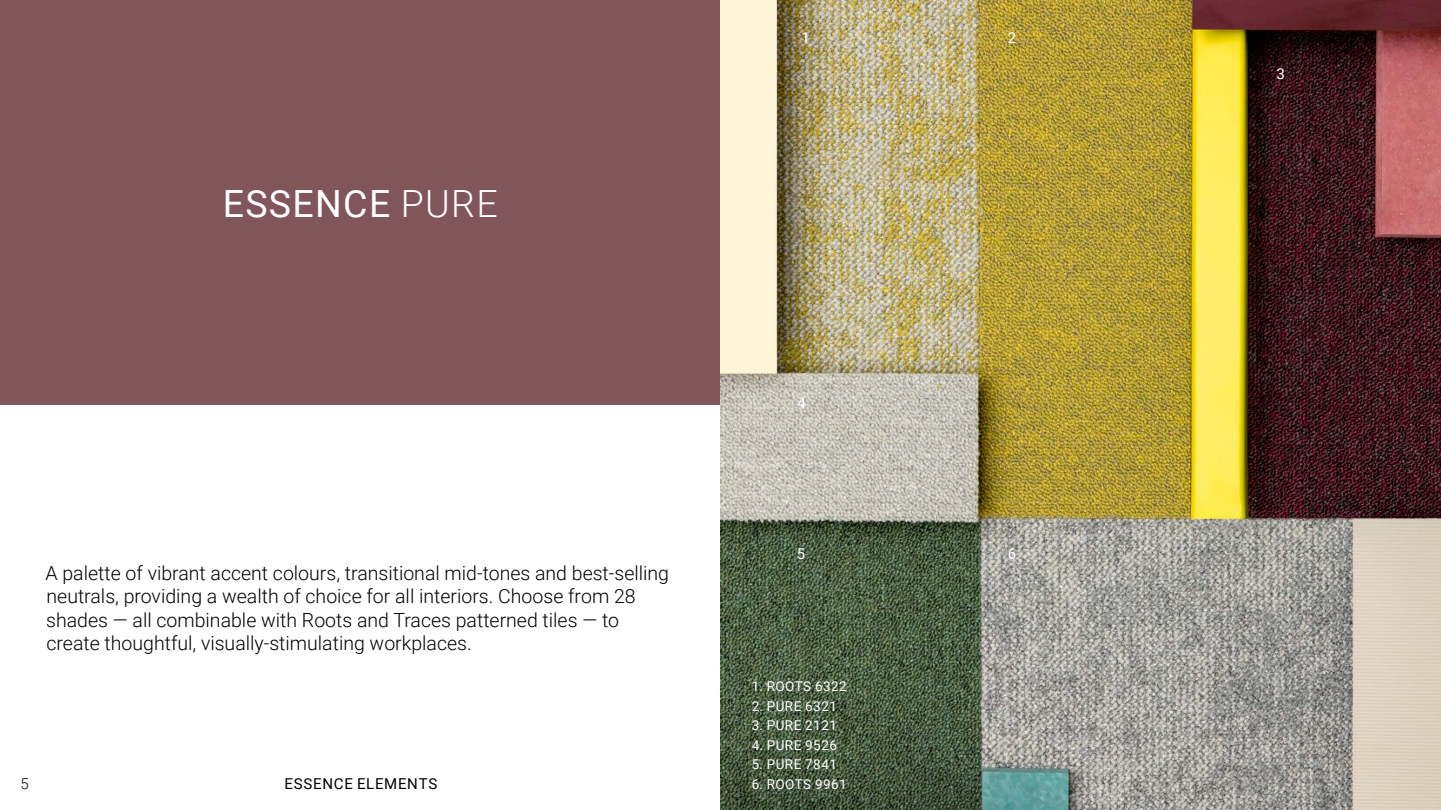
<style>
.page{position:relative;width:1441px;height:810px;background:#fff}
.page>*{position:absolute;margin:0;border:0;box-sizing:border-box;transform-origin:0 0}
.t1{font:37.5px "Roboto";letter-spacing:.035em;color:#fff}
.t2{font:300 19.5px/23.4px "Roboto";color:#000}
.t3{font:15px "Roboto";letter-spacing:.045em;color:#000}
.t4{font:15px "Roboto";color:#fff}
.t5{font:300 15px "Roboto";color:#000}
.t6{font:13.5px "Roboto";letter-spacing:.035em;color:#fff}
.s1{font-weight:300}
</style>
<div class="page">
<div style="left:0;top:0;width:720px;height:405px;background:#81565b"></div>
<img style="left:720px;top:0;width:720px;height:810px">
<h1 class="t1" style="left:223px;top:177px;width:276px">ESSENCE <span class="s1">PURE</span></h1>
<p class="t2" style="left:45px;top:560px;width:625px">A palette of vibrant accent colours, transitional mid-tones and best-selling neutrals, providing a wealth of choice for all interiors. Choose from 28 shades — all combinable with Roots and Traces patterned tiles — to create thoughtful, visually-stimulating workplaces.</p>
<p class="t5" style="left:21px;top:773px;width:10px">5</p>
<p class="t3" style="left:284px;top:773px;width:154px">ESSENCE ELEMENTS</p>
<p class="t4" style="left:801px;top:27px;width:10px">1</p>
<p class="t4" style="left:1007px;top:27px;width:10px">2</p>
<p class="t4" style="left:797px;top:392px;width:10px">4</p>
<p class="t4" style="left:796px;top:543px;width:10px">5</p>
<p class="t4" style="left:1007px;top:543px;width:10px">6</p>
<p class="t6" style="left:751px;top:677px;width:97px">1. ROOTS 6322</p>
<p class="t6" style="left:751px;top:696px;width:87px">2. PURE 6321</p>
<p class="t6" style="left:751px;top:716px;width:87px">3. PURE 2121</p>
<p class="t6" style="left:751px;top:735px;width:87px">4. PURE 9526</p>
<p class="t6" style="left:751px;top:755px;width:87px">5. PURE 7841</p>
<p class="t6" style="left:751px;top:774px;width:97px">6. ROOTS 9961</p>
<p class="t4" style="left:1276px;top:63px;width:10px">3</p>
</div>
